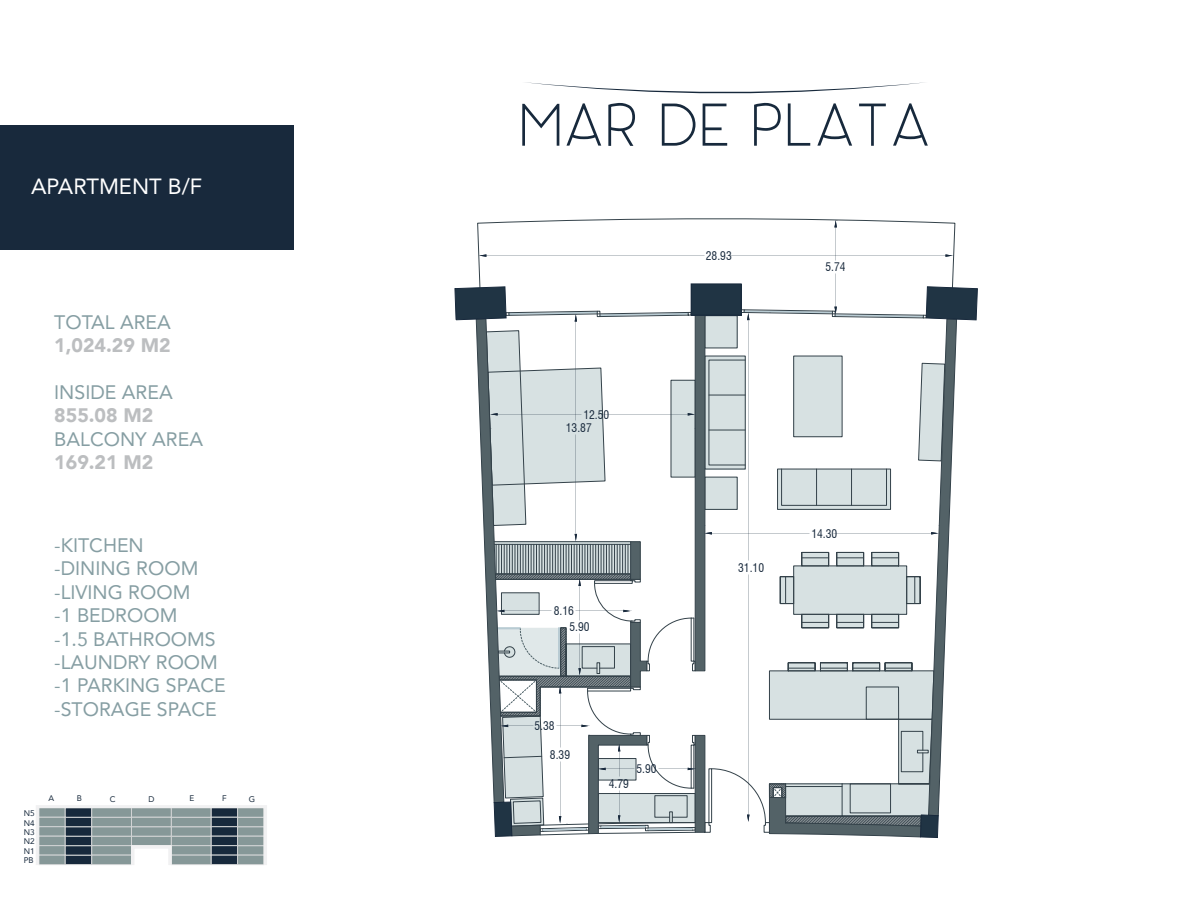
<style>
.page{position:relative;width:1188px;height:918px;background:#fff}
.page>*{position:absolute;margin:0;border:0;box-sizing:border-box;transform-origin:0 0}
.t1{font:22.05px "Avenir";color:#fff}
.t2{font:19.5px/23.4px "Avenir";color:#869ea3}
.t3{font:900 19.5px "Avenir";color:#bcbec0}
.t4{font:condensed 11.55px "Swiss 721 BT";color:#18293c}
.t5{font:8.1px "Avenir";color:#17293c}
</style>
<div class="page">
<svg style="left:36px;top:805px;width:231px;height:60px;background:#8a989b"></svg>
<svg style="left:522px;top:82px;width:406px;height:64px"></svg>
<div style="left:0;top:125px;width:293px;height:125px;background:#18293c"></div>
<svg style="left:454px;top:218px;width:524px;height:620px"></svg>
<p class="t1" style="left:31px;top:168px;width:173px">APARTMENT B/F</p>
<p class="t2" style="left:54px;top:310px;width:118px">TOTAL AREA</p>
<p class="t3" style="left:54px;top:328px;width:118px">1,024.29 M2</p>
<p class="t2" style="left:54px;top:380px;width:120px">INSIDE AREA</p>
<p class="t3" style="left:54px;top:399px;width:101px">855.08 M2</p>
<p class="t2" style="left:54px;top:427px;width:150px">BALCONY AREA</p>
<p class="t3" style="left:54px;top:445px;width:101px">169.21 M2</p>
<p class="t2" style="left:54px;top:533px;width:173px">-KITCHEN<br>-DINING ROOM -LIVING ROOM<br>-1 BEDROOM<br>-1.5 BATHROOMS -LAUNDRY ROOM -1 PARKING SPACE -STORAGE SPACE</p>
<p class="t5" style="left:24px;top:807px;width:12px">N5</p>
<p class="t5" style="left:24px;top:816px;width:12px">N4</p>
<p class="t5" style="left:24px;top:825px;width:12px">N3</p>
<p class="t5" style="left:24px;top:835px;width:12px">N2</p>
<p class="t5" style="left:24px;top:845px;width:12px">N1</p>
<p class="t5" style="left:24px;top:854px;width:11px">PB</p>
<p class="t5" style="left:49px;top:792px;width:7px">A</p>
<p class="t5" style="left:77px;top:792px;width:7px">B</p>
<p class="t5" style="left:110px;top:792px;width:7px">C</p>
<p class="t5" style="left:149px;top:792px;width:8px">D</p>
<p class="t5" style="left:189px;top:792px;width:6px">E</p>
<p class="t5" style="left:222px;top:792px;width:6px">F</p>
<p class="t5" style="left:249px;top:792px;width:8px">G</p>
<p class="t4" style="left:706px;top:249px;width:27px">28.93</p>
<p class="t4" style="left:825px;top:260px;width:22px">5.74</p>
<p class="t4" style="left:583px;top:408px;width:27px">12.50</p>
<p class="t4" style="left:566px;top:421px;width:27px">13.87</p>
<p class="t4" style="left:554px;top:604px;width:22px">8.16</p>
<p class="t4" style="left:569px;top:620px;width:22px">5.90</p>
<p class="t4" style="left:535px;top:719px;width:22px">5.38</p>
<p class="t4" style="left:550px;top:748px;width:22px">8.39</p>
<p class="t4" style="left:609px;top:777px;width:22px">4.79</p>
<p class="t4" style="left:636px;top:762px;width:22px">5.90</p>
<p class="t4" style="left:738px;top:561px;width:27px">31.10</p>
<p class="t4" style="left:811px;top:526px;width:27px">14.30</p>
</div>
